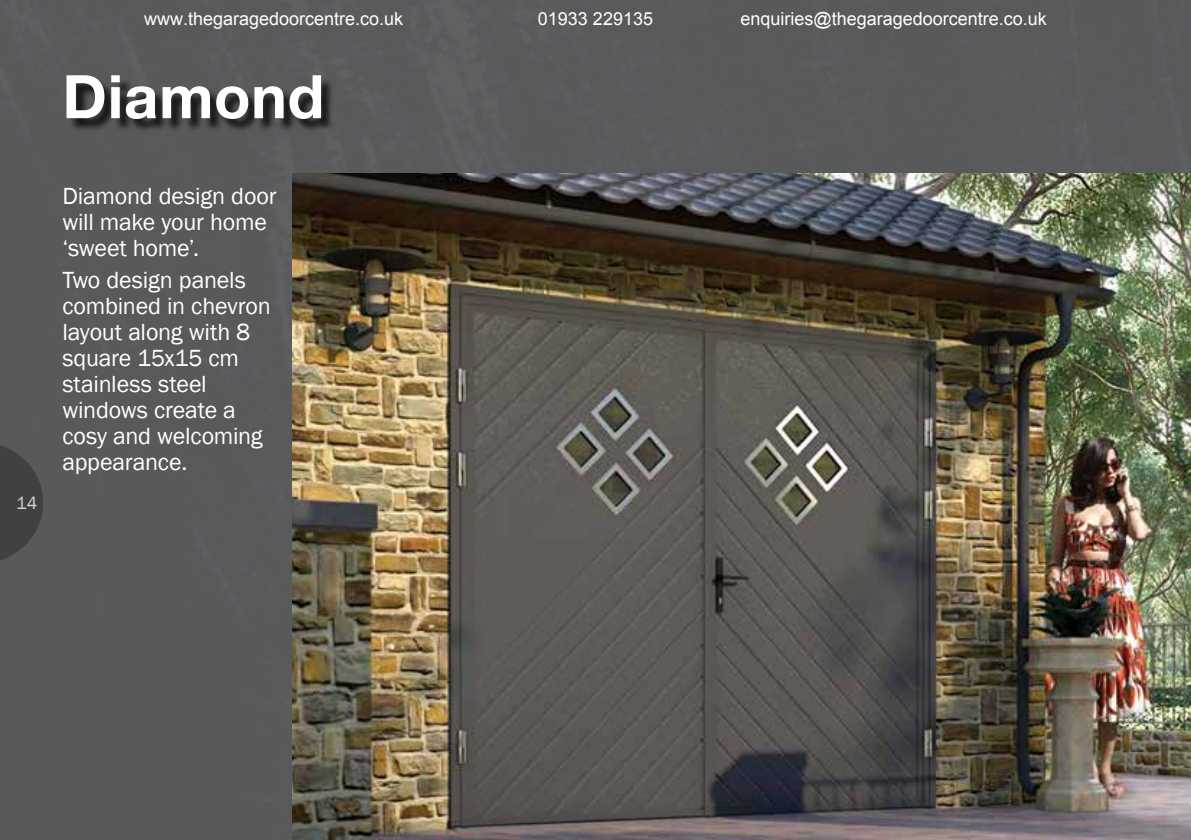
<style>
.page{position:relative;width:1191px;height:840px;background:#fff}
.page>*{position:absolute;margin:0;border:0;box-sizing:border-box;transform-origin:0 0}
.t1{font:700 60px "Helvetica Neue LT Pro";letter-spacing:.01em;color:#fff}
.t2{font:24px/26px "Franklin Gothic";letter-spacing:-.01em;color:#fff}
.t3{font:18px "Arial";color:#fff}
.t4{font:18px "Franklin Gothic";color:#d1d3d4}
</style>
<div class="page">
<div style="left:0;top:0;width:1191px;height:839px;background:#58595b"></div>
<svg style="left:0;top:441px;width:43px;height:122px;background:#484749"></svg>
<img style="left:292px;top:174px;width:899px;height:665px">
<div style="left:69px;top:78px;width:266px;height:55px;background:#000;opacity:.75"></div>
<p class="t3" style="left:144px;top:7px;width:261px">www.thegaragedoorcentre.co.uk</p>
<p class="t3" style="left:538px;top:7px;width:117px">01933 229135</p>
<p class="t3" style="left:740px;top:7px;width:308px">enquiries@thegaragedoorcentre.co.uk</p>
<h1 class="t1" style="left:62px;top:60px;width:263px">Diamond</h1>
<p class="t4" style="left:16px;top:491px;width:23px">14</p>
<p class="t2" style="left:62px;top:183px;width:216px">Diamond design door will make your home ‘sweet home’.</p>
<p class="t2" style="left:62px;top:267px;width:210px">Two design panels combined in chevron layout along with 8 square 15x15 cm stainless steel windows create a cosy and welcoming appearance.</p>
</div>
